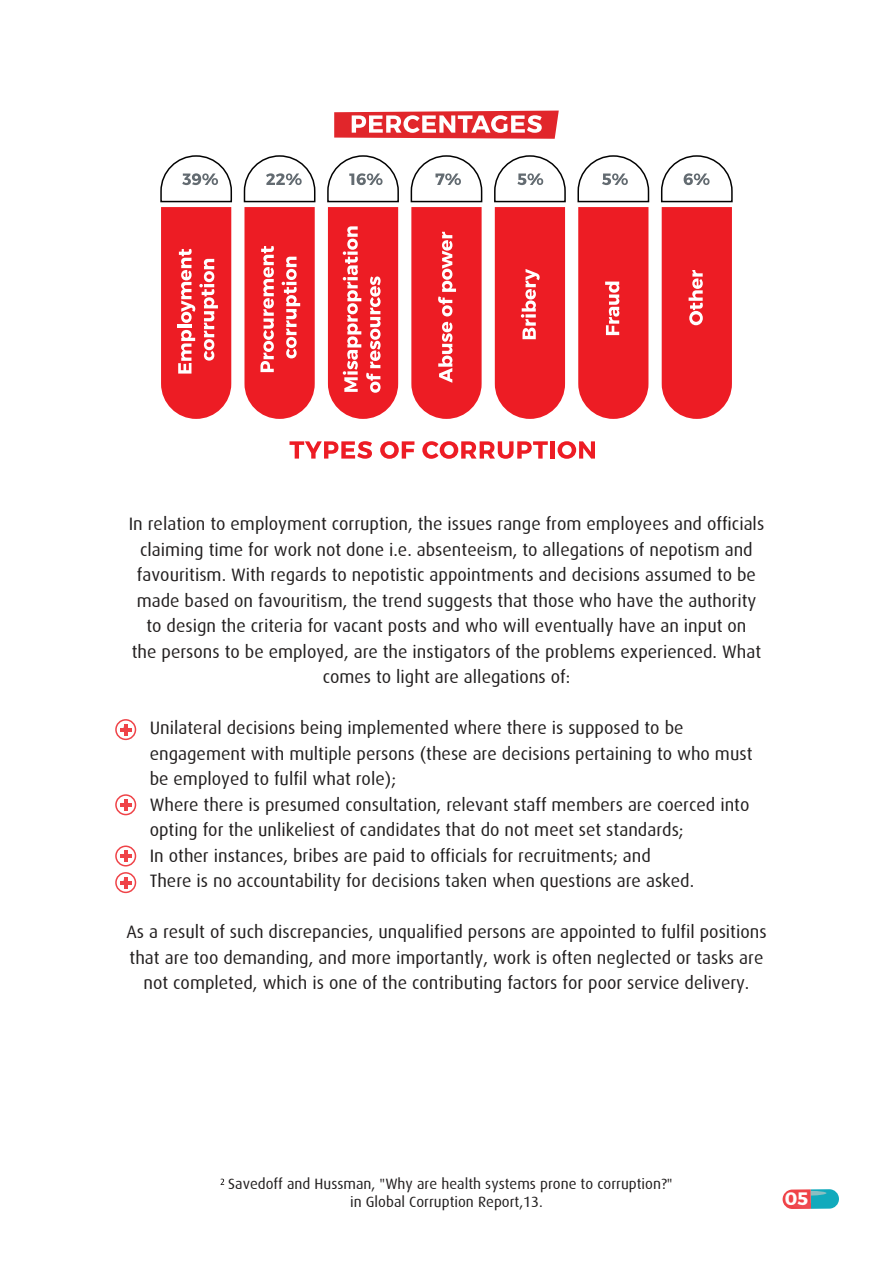
<style>
.page{position:relative;width:893px;height:1263px;background:#fff}
.page>*{position:absolute;margin:0;border:0;box-sizing:border-box;transform-origin:0 0}
.t1{font:18px/25.5px "Dax";color:#221f1f;text-align:center}
.t2{font:700 18px "Montserrat";color:#fff}
.t3{font:15px/18px "Dax";color:#221f1f;text-align:center}
</style>
<div class="page">
<svg style="left:782px;top:1189px;width:57px;height:20px"></svg>
<div style="left:115px;top:719px;width:21px;height:21px;border:2px solid #ef4348;border-radius:50%"></div>
<svg style="left:120px;top:724px;width:11px;height:11px"></svg>
<div style="left:115px;top:794px;width:21px;height:21px;border:2px solid #ef4348;border-radius:50%"></div>
<svg style="left:120px;top:799px;width:11px;height:11px"></svg>
<div style="left:115px;top:845px;width:21px;height:21px;border:2px solid #ef4348;border-radius:50%"></div>
<svg style="left:124px;top:850px;width:3px;height:12px"></svg>
<hr style="left:120px;top:854px;width:11px;height:4px;background:#ef4348">
<div style="left:115px;top:872px;width:21px;height:21px;border:2px solid #ef4348;border-radius:50%"></div>
<svg style="left:120px;top:877px;width:11px;height:11px"></svg>
<svg style="left:334px;top:111px;width:225px;height:28px"></svg>
<svg style="left:289px;top:441px;width:83px;height:18px"></svg>
<svg style="left:380px;top:441px;width:34px;height:18px"></svg>
<svg style="left:422px;top:441px;width:126px;height:18px"></svg>
<div style="left:550px;top:441px;width:5px;height:18px;background:#ed1c24"></div>
<svg style="left:558px;top:441px;width:37px;height:18px"></svg>
<svg style="left:160px;top:155px;width:72px;height:264px"></svg>
<svg style="left:243px;top:155px;width:73px;height:264px"></svg>
<svg style="left:327px;top:155px;width:72px;height:264px"></svg>
<svg style="left:410px;top:155px;width:73px;height:264px"></svg>
<svg style="left:494px;top:155px;width:72px;height:264px"></svg>
<svg style="left:577px;top:155px;width:73px;height:264px"></svg>
<svg style="left:660px;top:155px;width:73px;height:264px"></svg>
<svg style="left:220px;top:1178px;width:4px;height:7px"></svg>
<p class="t1" style="left:129px;top:512px;width:637px">In relation to employment corruption, the issues range from employees and officials claiming time for work not done i.e. absenteeism, to allegations of nepotism and favouritism. With regards to nepotistic appointments and decisions assumed to be made based on favouritism, the trend suggests that those who have the authority to design the criteria for vacant posts and who will eventually have an input on<br>the persons to be employed, are the instigators of the problems experienced. What comes to light are allegations of:</p>
<p class="t1" style="left:150px;top:716px;width:604px;text-align:left;text-indent:-27px">• Unilateral decisions being implemented where there is supposed to be engagement with multiple persons (these are decisions pertaining to who must be employed to fulfil what role);</p>
<p class="t1" style="left:150px;top:793px;width:601px;text-align:left;text-indent:-27px">• Where there is presumed consultation, relevant staff members are coerced into opting for the unlikeliest of candidates that do not meet set standards;</p>
<p class="t1" style="left:123px;top:844px;width:530px">• In other instances, bribes are paid to officials for recruitments; and</p>
<p class="t1" style="left:123px;top:869px;width:573px">• There is no accountability for decisions taken when questions are asked.</p>
<p class="t1" style="left:126px;top:920px;width:642px">As a result of such discrepancies, unqualified persons are appointed to fulfil positions that are too demanding, and more importantly, work is often neglected or tasks are not completed, which is one of the contributing factors for poor service delivery.</p>
<p class="t3" style="left:228px;top:1176px;width:446px">Savedoff and Hussman, "Why are health systems prone to corruption?" in Global Corruption Report,13.</p>
<p class="t2" style="left:785px;top:1188px;width:25px">05</p>
</div>
